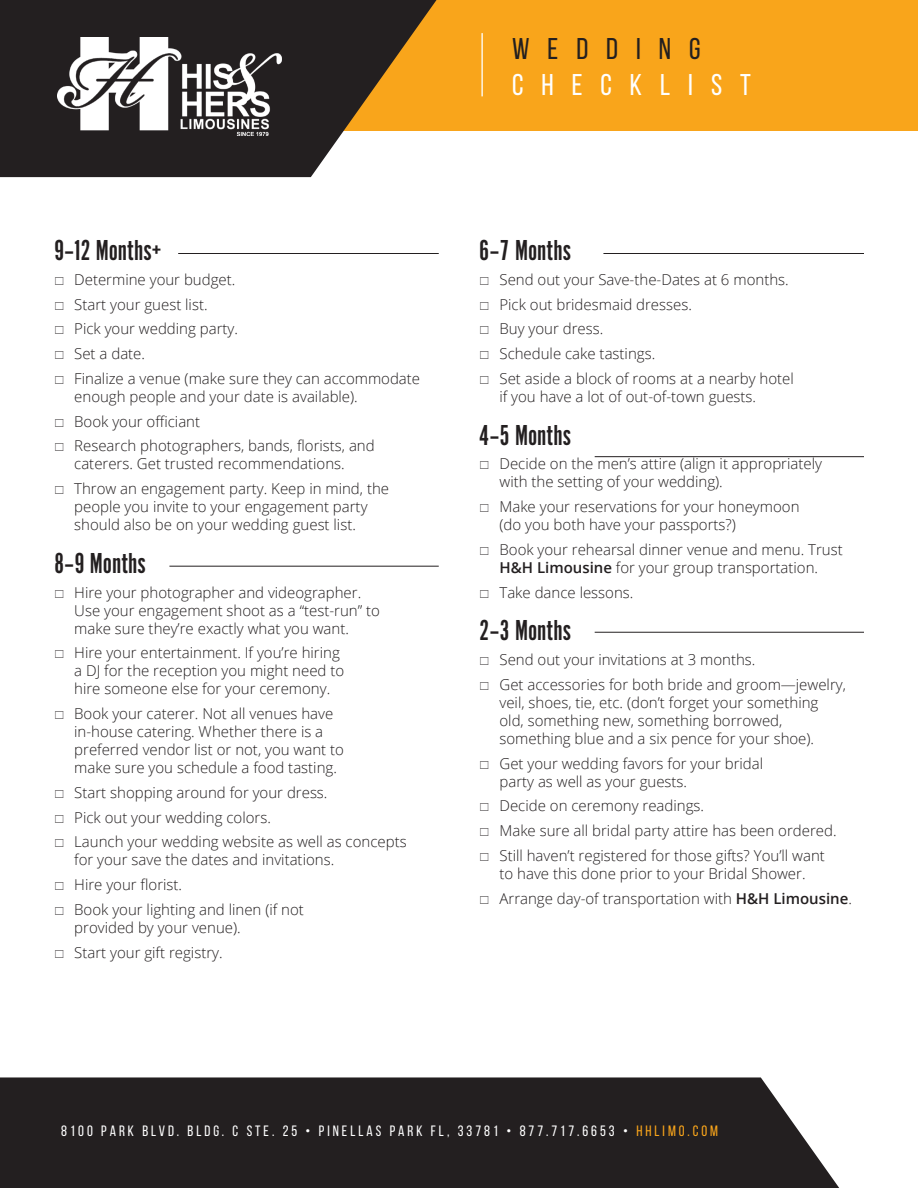
<style>
.page{position:relative;width:918px;height:1188px;background:#fff}
.page>*{position:absolute;margin:0;border:0;box-sizing:border-box;transform-origin:0 0}
.t1{font:30px "Alternate Got No 1 D";color:#231f20}
.t2{font:30px "Bebas Neue";letter-spacing:.6em;color:#fff}
.t3{font:30px "Bebas Neue";letter-spacing:.6em;color:#231f20}
.t4{font:300 15px/18px "Open Sans";color:#231f20}
.t5{font:15px "Bebas Neue";letter-spacing:.2em;color:#fff}
.s1{font-weight:600}
.s2{color:#f9a51b}
</style>
<div class="page">
<div style="left:0;top:0;width:918px;height:131px;background:#f9a51b"></div>
<svg style="left:0;top:0;width:437px;height:177px;fill:#231f20"></svg>
<div style="left:0;top:1077px;width:839px;height:111px;background:#231f20"></div>
<img style="left:57px;top:38px;width:225px;height:97px">
<hr style="left:481px;top:33px;width:2px;height:63px;background:#fff">
<hr style="left:178px;top:253px;width:261px;height:1px;background:#231f20">
<hr style="left:603px;top:253px;width:261px;height:1px;background:#231f20">
<hr style="left:169px;top:566px;width:270px;height:1px;background:#231f20">
<hr style="left:595px;top:456px;width:269px;height:1px;background:#231f20">
<hr style="left:595px;top:632px;width:269px;height:1px;background:#231f20">
<p class="t1" style="left:54px;top:235px;width:109px">9–12 Months+</p>
<p class="t4" style="left:74px;top:270px;width:163px">Determine your budget.</p>
<p class="t4" style="left:74px;top:295px;width:135px">Start your guest list.</p>
<p class="t4" style="left:74px;top:319px;width:165px">Pick your wedding party.</p>
<p class="t4" style="left:74px;top:344px;width:72px">Set a date.</p>
<p class="t4" style="left:74px;top:369px;width:347px">Finalize a venue (make sure they can accommodate enough people and your date is available).</p>
<p class="t4" style="left:74px;top:412px;width:127px">Book your officiant</p>
<p class="t4" style="left:74px;top:436px;width:302px">Research photographers, bands, florists, and caterers. Get trusted recommendations.</p>
<p class="t4" style="left:74px;top:479px;width:316px">Throw an engagement party. Keep in mind, the people you invite to your engagement party should also be on your wedding guest list.</p>
<p class="t1" style="left:54px;top:548px;width:93px">8–9 Months</p>
<p class="t4" style="left:74px;top:583px;width:307px">Hire your photographer and videographer.<br>Use your engagement shoot as a “test-run” to make sure they’re exactly what you want.</p>
<p class="t4" style="left:74px;top:643px;width:272px">Hire your entertainment. If you’re hiring a DJ for the reception you might need to hire someone else for your ceremony.</p>
<p class="t4" style="left:74px;top:704px;width:271px">Book your caterer. Not all venues have in-house catering. Whether there is a preferred vendor list or not, you want to make sure you schedule a food tasting.</p>
<p class="t4" style="left:74px;top:783px;width:255px">Start shopping around for your dress.</p>
<p class="t4" style="left:74px;top:808px;width:198px">Pick out your wedding colors.</p>
<p class="t4" style="left:74px;top:832px;width:334px">Launch your wedding website as well as concepts for your save the dates and invitations.</p>
<p class="t4" style="left:74px;top:875px;width:109px">Hire your florist.</p>
<p class="t4" style="left:74px;top:900px;width:231px">Book your lighting and linen (if not provided by your venue).</p>
<p class="t4" style="left:74px;top:943px;width:150px">Start your gift registry.</p>
<p class="t3" style="left:512px;top:32px;width:190px">WEDDING</p>
<p class="t2" style="left:512px;top:68px;width:240px">CHECKLIST</p>
<p class="t1" style="left:479px;top:235px;width:93px">6–7 Months</p>
<p class="t4" style="left:499px;top:270px;width:291px">Send out your Save-the-Dates at 6 months.</p>
<p class="t4" style="left:499px;top:295px;width:194px">Pick out bridesmaid dresses.</p>
<p class="t4" style="left:499px;top:319px;width:105px">Buy your dress.</p>
<p class="t4" style="left:499px;top:344px;width:157px">Schedule cake tastings.</p>
<p class="t4" style="left:499px;top:369px;width:296px">Set aside a block of rooms at a nearby hotel if you have a lot of out-of-town guests.</p>
<p class="t1" style="left:479px;top:420px;width:93px">4–5 Months</p>
<p class="t4" style="left:500px;top:454px;width:324px">Decide on the men’s attire (align it appropriately with the setting of your wedding).</p>
<p class="t4" style="left:500px;top:497px;width:302px">Make your reservations for your honeymoon (do you both have your passports?)</p>
<p class="t4" style="left:500px;top:540px;width:345px">Book your rehearsal dinner venue and menu. Trust<br><span class="s1">H&amp;H Limousine</span> for your group transportation.</p>
<p class="t4" style="left:500px;top:583px;width:135px">Take dance lessons.</p>
<p class="t1" style="left:479px;top:615px;width:93px">2–3 Months</p>
<p class="t4" style="left:500px;top:650px;width:258px">Send out your invitations at 3 months.</p>
<p class="t4" style="left:500px;top:675px;width:348px">Get accessories for both bride and groom—jewelry, veil, shoes, tie, etc. (don’t forget your something old, something new, something borrowed, something blue and a six pence for your shoe).</p>
<p class="t4" style="left:500px;top:754px;width:265px">Get your wedding favors for your bridal party as well as your guests.</p>
<p class="t4" style="left:500px;top:796px;width:206px">Decide on ceremony readings.</p>
<p class="t4" style="left:499px;top:821px;width:339px">Make sure all bridal party attire has been ordered.</p>
<p class="t4" style="left:500px;top:846px;width:327px">Still haven’t registered for those gifts? You’ll want to have this done prior to your Bridal Shower.</p>
<p class="t4" style="left:500px;top:889px;width:354px">Arrange day-of transportation with <span class="s1">H&amp;H Limousine</span>.</p>
<p class="t5" style="left:61px;top:1122px;width:658px">8100 PARK BLVD. BLDG. C STE. 25 • PINELLAS PARK FL, 33781 • 877.717.6653 • <span class="s2">HHLIMO.COM</span></p>
</div>
